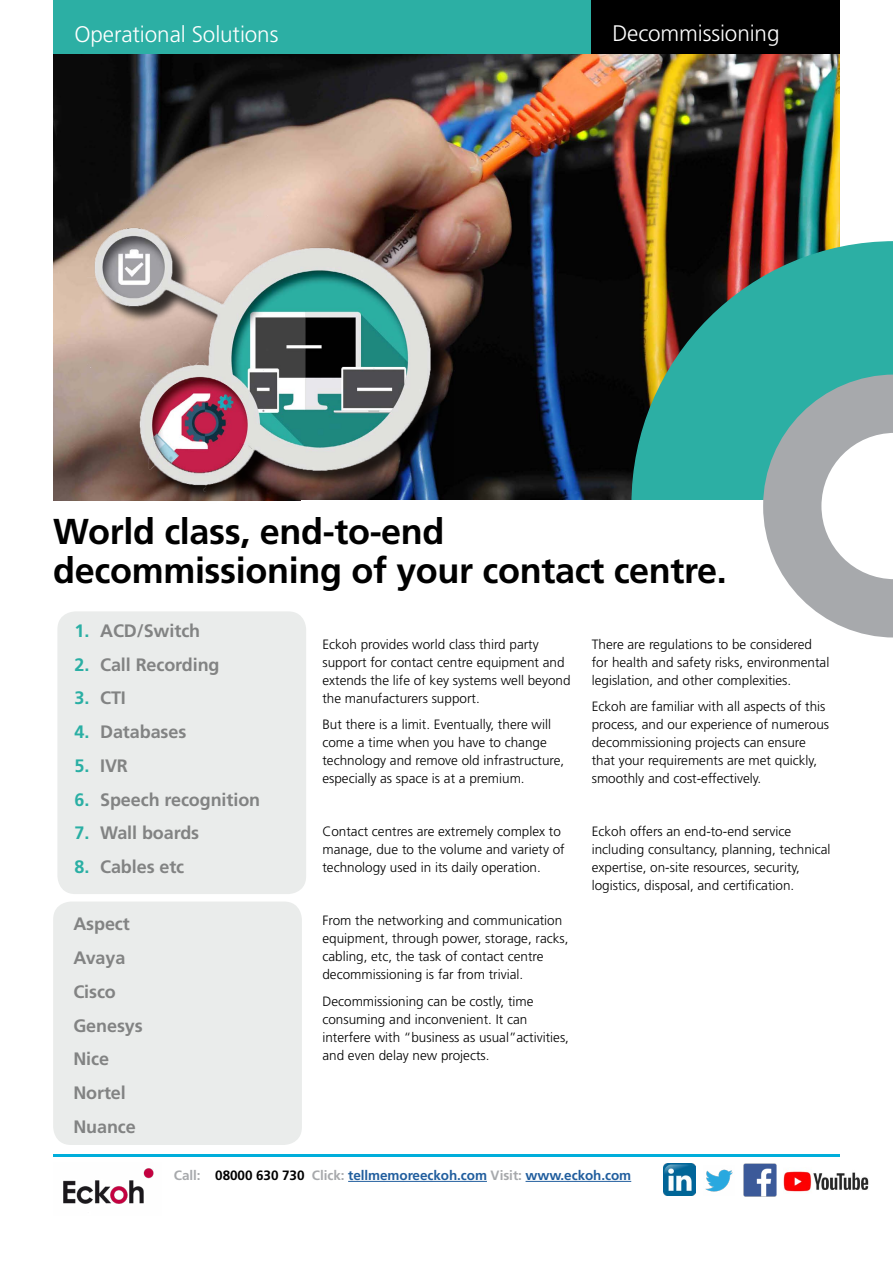
<style>
.page{position:relative;width:893px;height:1263px;background:#fff}
.page>*{position:absolute;margin:0;border:0;box-sizing:border-box;transform-origin:0 0}
.t1{font:700 36px/39px "Frutiger LT Std";letter-spacing:-.01em;color:#000}
.t2{font:300 22.5px "Frutiger LT Std";letter-spacing:-.005em;color:#fff}
.t3{font:700 18px/33.8px "Frutiger LT Std";letter-spacing:-.005em;color:#828383}
.t4{font:300 13.5px/18px "Frutiger LT Std";color:#000}
.t5{font:700 13.5px "Frutiger LT Std";letter-spacing:-.005em;color:#215e9e}
.s1{color:#2aafa4}
.s2{color:#a7a9ac}
.s3{color:#000}
</style>
<div class="page">
<hr style="left:53px;top:1154px;width:786px;height:3px;background:#00aedb">
<img style="left:63px;top:1168px;width:91px;height:36px">
<img style="left:663px;top:1163px;width:32px;height:32px">
<img style="left:705px;top:1169px;width:28px;height:23px">
<img style="left:783px;top:1171px;width:86px;height:21px">
<img style="left:743px;top:1163px;width:33px;height:33px">
<hr style="left:348px;top:1181px;width:139px;height:1px;background:#215e9e">
<hr style="left:526px;top:1181px;width:105px;height:1px;background:#215e9e">
<img style="left:53px;top:53px;width:787px;height:447px">
<div style="left:591px;top:0;width:249px;height:53px;background:#000"></div>
<div style="left:53px;top:0;width:538px;height:53px;background:#2cafa4"></div>
<svg style="left:631px;top:241px;width:262px;height:259px;background:#398c7b"></svg>
<svg style="left:763px;top:375px;width:130px;height:262px"></svg>
<div style="left:57px;top:611px;width:249px;height:283px;background:#eaeceb;border-radius:18px"></div>
<div style="left:93px;top:223px;width:355px;height:283px;background:#000;opacity:.75"></div>
<img style="left:87px;top:215px;width:366px;height:279px">
<div style="left:53px;top:901px;width:249px;height:244px;background:#eaeceb;border-radius:18px"></div>
<h2 class="t2" style="left:74px;top:21px;width:206px">Operational Solutions</h2>
<h2 class="t2" style="left:612px;top:21px;width:169px">Decommissioning</h2>
<h1 class="t1" style="left:53px;top:512px;width:675px">World class, end-to-end decommissioning of your contact centre.</h1>
<h3 class="t3" style="left:75px;top:614px;width:127px"><span class="s1">1.</span> ACD/Switch</h3>
<h3 class="t3" style="left:75px;top:647px;width:147px"><span class="s1">2.</span> Call Recording</h3>
<h3 class="t3" style="left:75px;top:681px;width:53px"><span class="s1">3.</span> CTI</h3>
<h3 class="t3" style="left:75px;top:715px;width:113px"><span class="s1">4.</span> Databases</h3>
<h3 class="t3" style="left:75px;top:749px;width:55px"><span class="s1">5.</span> IVR</h3>
<h3 class="t3" style="left:75px;top:782px;width:187px"><span class="s1">6.</span> Speech recognition</h3>
<h3 class="t3" style="left:75px;top:816px;width:126px"><span class="s1">7.</span> Wall boards</h3>
<h3 class="t3" style="left:75px;top:850px;width:111px"><span class="s1">8.</span> Cables etc</h3>
<h3 class="t3" style="left:73px;top:907px;width:71px">Aspect<br>Avaya<br>Cisco<br>Genesys<br>Nice<br>Nortel<br>Nuance</h3>
<p class="t4" style="left:322px;top:635px;width:250px">Eckoh provides world class third party support for contact centre equipment and extends the life of key systems well beyond the manufacturers support.</p>
<p class="t4" style="left:322px;top:716px;width:243px">But there is a limit. Eventually, there will come a time when you have to change technology and remove old infrastructure, especially as space is at a premium.</p>
<p class="t4" style="left:322px;top:823px;width:244px">Contact centres are extremely complex to manage, due to the volume and variety of technology used in its daily operation.</p>
<p class="t4" style="left:322px;top:912px;width:248px">From the networking and communication equipment, through power, storage, racks, cabling, etc, the task of contact centre decommissioning is far from trivial.</p>
<p class="t4" style="left:322px;top:992px;width:248px">Decommissioning can be costly, time consuming and inconvenient. It can interfere with “business as usual”activities, and even delay new projects.</p>
<p class="t4" style="left:592px;top:635px;width:239px">There are regulations to be considered for health and safety risks, environmental legislation, and other complexities.</p>
<p class="t4" style="left:592px;top:698px;width:239px">Eckoh are familiar with all aspects of this process, and our experience of numerous decommissioning projects can ensure that your requirements are met quickly, smoothly and cost-effectively.</p>
<p class="t4" style="left:592px;top:823px;width:240px">Eckoh offers an end-to-end service including consultancy, planning, technical expertise, on-site resources, security, logistics, disposal, and certification.</p>
<p class="t5" style="left:174px;top:1167px;width:459px"><span class="s2">Call:</span> <span class="s3">08000 630 730</span> <span class="s2">Click:</span> tellmemoreeckoh.com <span class="s2">Visit:</span> www.eckoh.com</p>
</div>
